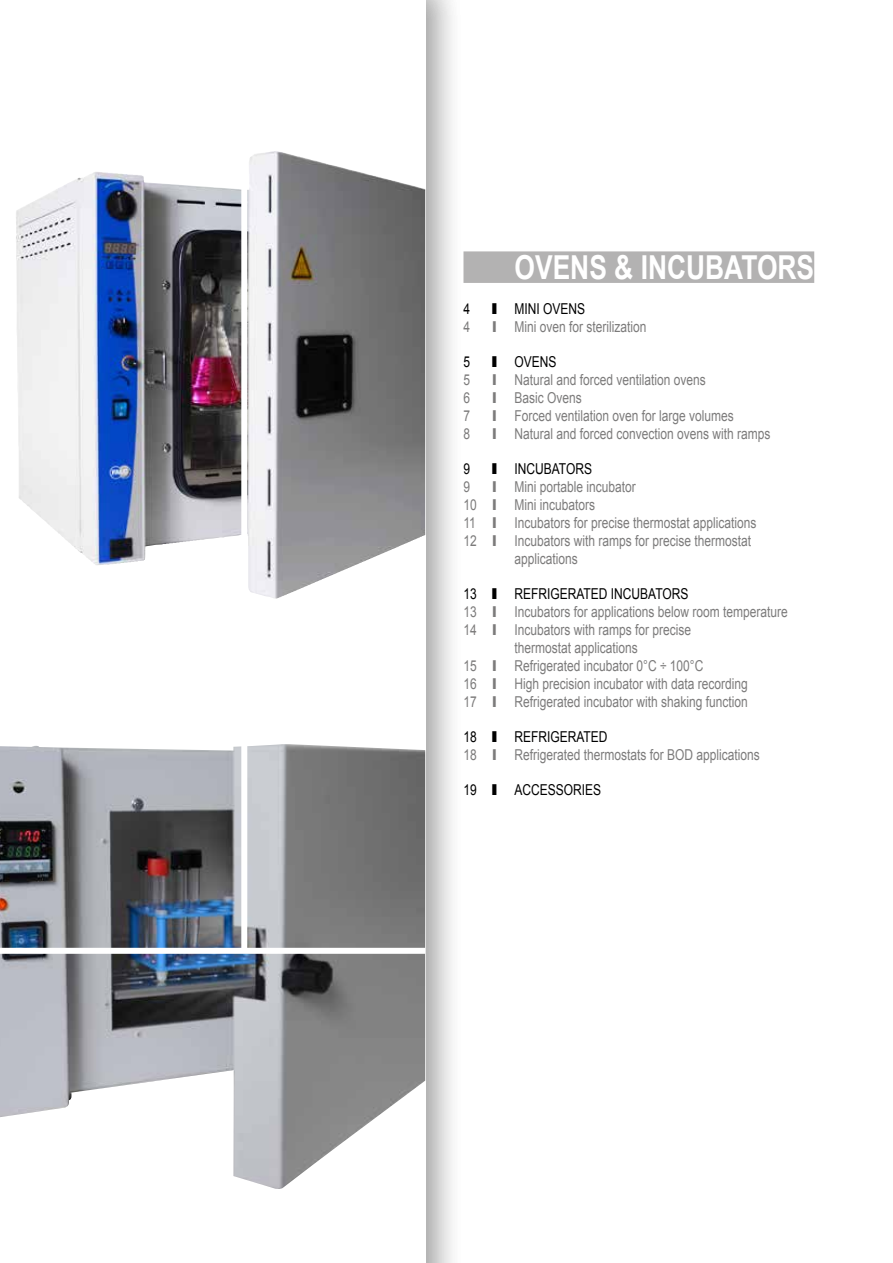
<style>
.page{position:relative;width:893px;height:1263px;background:#fff}
.page>*{position:absolute;margin:0;border:0;box-sizing:border-box;transform-origin:0 0}
.t1{font:700 33px "Arial";color:#fff;scale:.8 1}
.t2{font:15px/18px "Arial";color:#7c7b7b;scale:.8 1}
.t3{font:15px "Arial";color:#7c7b7b;scale:1.9 1}
.t4{font:15px "Arial";color:#000;scale:.8 1}
.s1{font-weight:700}
.s2{color:#000}
.s3{font-weight:700;color:#000}
</style>
<div class="page">
<div style="left:0;top:0;width:464px;height:1263px;background:#000;opacity:.21"></div>
<svg style="left:0;top:0;width:425px;height:1263px"></svg>
<img style="left:0;top:744px;width:425px;height:446px">
<img style="left:15px;top:152px;width:255px;height:409px">
<div style="left:241px;top:0;width:6px;height:952px;background:#fff"></div>
<div style="left:0;top:592px;width:244px;height:6px;background:#fff"></div>
<div style="left:0;top:948px;width:425px;height:6px;background:#fff"></div>
<div style="left:463px;top:251px;width:351px;height:32px;background:#b3b2b2"></div>
<h1 class="t1" style="left:514px;top:246px;width:376px">OVENS &amp; INCUBATORS</h1>
<p class="t4" style="left:463px;top:299px;width:10px">4</p>
<p class="t4" style="left:490px;top:299px;width:120px"><span class="s1">I</span> MINI OVENS</p>
<p class="t2" style="left:463px;top:318px;width:10px">4</p>
<p class="t3" style="left:490px;top:317px;width:84px">I Mini oven for sterilization</p>
<p class="t4" style="left:463px;top:352px;width:10px">5</p>
<p class="t4" style="left:490px;top:352px;width:84px"><span class="s1">I</span> OVENS</p>
<p class="t2" style="left:463px;top:371px;width:10px">5</p>
<p class="t3" style="left:490px;top:370px;width:115px">I Natural and forced ventilation ovens</p>
<p class="t2" style="left:463px;top:389px;width:10px">6</p>
<p class="t3" style="left:490px;top:388px;width:50px">I Basic Ovens</p>
<p class="t2" style="left:463px;top:407px;width:10px">7</p>
<p class="t3" style="left:490px;top:406px;width:130px">I Forced ventilation oven for large volumes</p>
<p class="t2" style="left:463px;top:425px;width:10px">8</p>
<p class="t3" style="left:490px;top:424px;width:149px">I Natural and forced convection ovens with ramps</p>
<p class="t4" style="left:463px;top:459px;width:10px">9</p>
<p class="t4" style="left:490px;top:459px;width:128px"><span class="s1">I</span> INCUBATORS</p>
<p class="t2" style="left:463px;top:478px;width:10px">9</p>
<p class="t3" style="left:490px;top:477px;width:78px">I Mini portable incubator</p>
<p class="t2" style="left:463px;top:496px;width:166px">10 I Mini incubators</p>
<p class="t2" style="left:463px;top:514px;width:368px">11 I Incubators for precise thermostat applications</p>
<p class="t2" style="left:463px;top:532px;width:361px">12 I Incubators with ramps for precise thermostat</p>
<p class="t2" style="left:514px;top:550px;width:81px">applications</p>
<p class="t4" style="left:463px;top:584px;width:283px">13 <span class="s1">I</span> REFRIGERATED INCUBATORS</p>
<p class="t2" style="left:463px;top:603px;width:407px">13 I Incubators for applications below room temperature</p>
<p class="t2" style="left:463px;top:621px;width:286px">14 I Incubators with ramps for precise</p>
<p class="t2" style="left:514px;top:639px;width:156px">thermostat applications</p>
<p class="t2" style="left:463px;top:657px;width:301px">15 I Refrigerated incubator 0°C ÷ 100°C</p>
<p class="t2" style="left:463px;top:675px;width:357px">16 I High precision incubator with data recording</p>
<p class="t2" style="left:463px;top:693px;width:357px">17 I Refrigerated incubator with shaking function</p>
<p class="t2" style="left:463px;top:728px;width:372px"><span class="s2">18</span> <span class="s3">I</span> <span class="s2">REFRIGERATED<br></span>18 I Refrigerated thermostats for BOD applications</p>
<p class="t4" style="left:463px;top:780px;width:174px">19 <span class="s1">I</span> ACCESSORIES</p>
</div>
